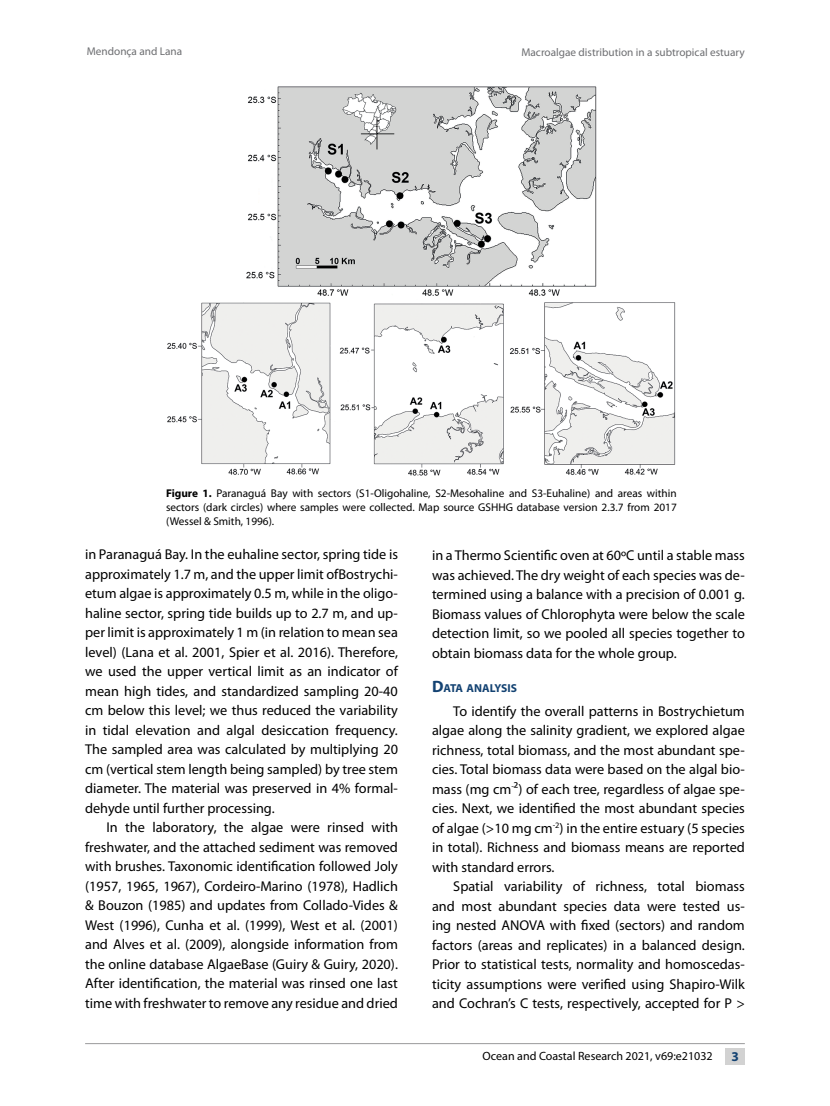
<style>
.page{position:relative;width:830px;height:1106px;background:#fff}
.page>*{position:absolute;margin:0;border:0;box-sizing:border-box;transform-origin:0 0}
.t1{font:14.25px/19.5px "Myriad Pro";color:#000;text-align:justify}
.t2{font:700 13.5px "Myriad Pro";color:#134272}
.t3{font:12px "Myriad Pro";color:#000}
.t4{font:700 11.55px "Myriad Pro";letter-spacing:-.015em;color:#134272}
.t5{font:11.25px/14.2px "Myriad Pro";color:#000;text-align:justify}
.t6{font:11.25px "Myriad Pro";color:#6d6e71}
.s1{font-weight:700}
.s2{font-size:16.5px}
</style>
<div class="page">
<hr style="left:85px;top:1043px;width:659px;height:1px;background:#9a9a9b">
<div style="left:725px;top:1048px;width:19px;height:16px;background:#d2d2d2"></div>
<img style="left:167px;top:86px;width:509px;height:390px">
<p class="t6" style="left:87px;top:44px;width:97px">Mendonça and Lana</p>
<p class="t6" style="left:521px;top:46px;width:225px">Macroalgae distribution in a subtropical estuary</p>
<p class="t5" style="left:166px;top:486px;width:512px"><span class="s1">Figure 1.</span> Paranaguá Bay with sectors (S1-Oligohaline, S2-Mesohaline and S3-Euhaline) and areas within sectors (dark circles) where samples were collected. Map source GSHHG database version 2.3.7 from 2017 (Wessel &amp; Smith, 1996).</p>
<p class="t1" style="left:85px;top:544px;width:314px">in Paranaguá Bay. In the euhaline sector, spring tide is approximately 1.7 m, and the upper limit ofBostrychi&shy;etum algae is approximately 0.5 m, while in the oligo&shy;haline sector, spring tide builds up to 2.7 m, and up&shy;per limit is approximately 1 m (in relation to mean sea level) (Lana et al. 2001, Spier et al. 2016). Therefore, we used the upper vertical limit as an indicator of mean high tides, and standardized sampling 20-40 cm below this level; we thus reduced the variability in tidal elevation and algal desiccation frequency.<br>The sampled area was calculated by multiplying 20 cm (vertical stem length being sampled) by tree stem diameter. The material was preserved in 4% formal&shy;dehyde until further processing.</p>
<p class="t1" style="left:85px;top:817px;width:314px;text-indent:21px">In the laboratory, the algae were rinsed with freshwater, and the attached sediment was removed with brushes. Taxonomic identification followed Joly (1957, 1965, 1967), Cordeiro-Marino (1978), Hadlich &amp; Bouzon (1985) and updates from Collado-Vides &amp; West (1996), Cunha et al. (1999), West et al. (2001) and Alves et al. (2009), alongside information from the online database AlgaeBase (Guiry &amp; Guiry, 2020).<br>After identification, the material was rinsed one last time with freshwater to remove any residue and dried</p>
<p class="t1" style="left:432px;top:545px;width:314px">in a Thermo Scientific oven at 60ºC until a stable mass was achieved. The dry weight of each species was de&shy;termined using a balance with a precision of 0.001 g.<br>Biomass values of Chlorophyta were below the scale detection limit, so we pooled all species together to obtain biomass data for the whole group.</p>
<p class="t4" style="left:432px;top:680px;width:86px"><span class="s2">D</span>ATA ANALYSIS</p>
<p class="t1" style="left:432px;top:701px;width:314px;text-indent:21px">To identify the overall patterns in Bostrychietum algae along the salinity gradient, we explored algae richness, total biomass, and the most abundant spe&shy;cies. Total biomass data were based on the algal bio&shy;mass (mg cm<sup>-</sup>²) of each tree, regardless of algae spe&shy;cies. Next, we identified the most abundant species of algae (&gt;10 mg cm<sup>-2</sup>) in the entire estuary (5 species in total). Richness and biomass means are reported with standard errors.</p>
<p class="t1" style="left:432px;top:876px;width:314px;text-indent:21px">Spatial variability of richness, total biomass and most abundant species data were tested us&shy;ing nested ANOVA with fixed (sectors) and random factors (areas and replicates) in a balanced design.<br>Prior to statistical tests, normality and homoscedas&shy;ticity assumptions were verified using Shapiro-Wilk and Cochran’s C tests, respectively, accepted for P &gt;</p>
<p class="t3" style="left:482px;top:1048px;width:231px">Ocean and Coastal Research 2021, v69:e21032</p>
<p class="t2" style="left:731px;top:1047px;width:9px">3</p>
</div>
